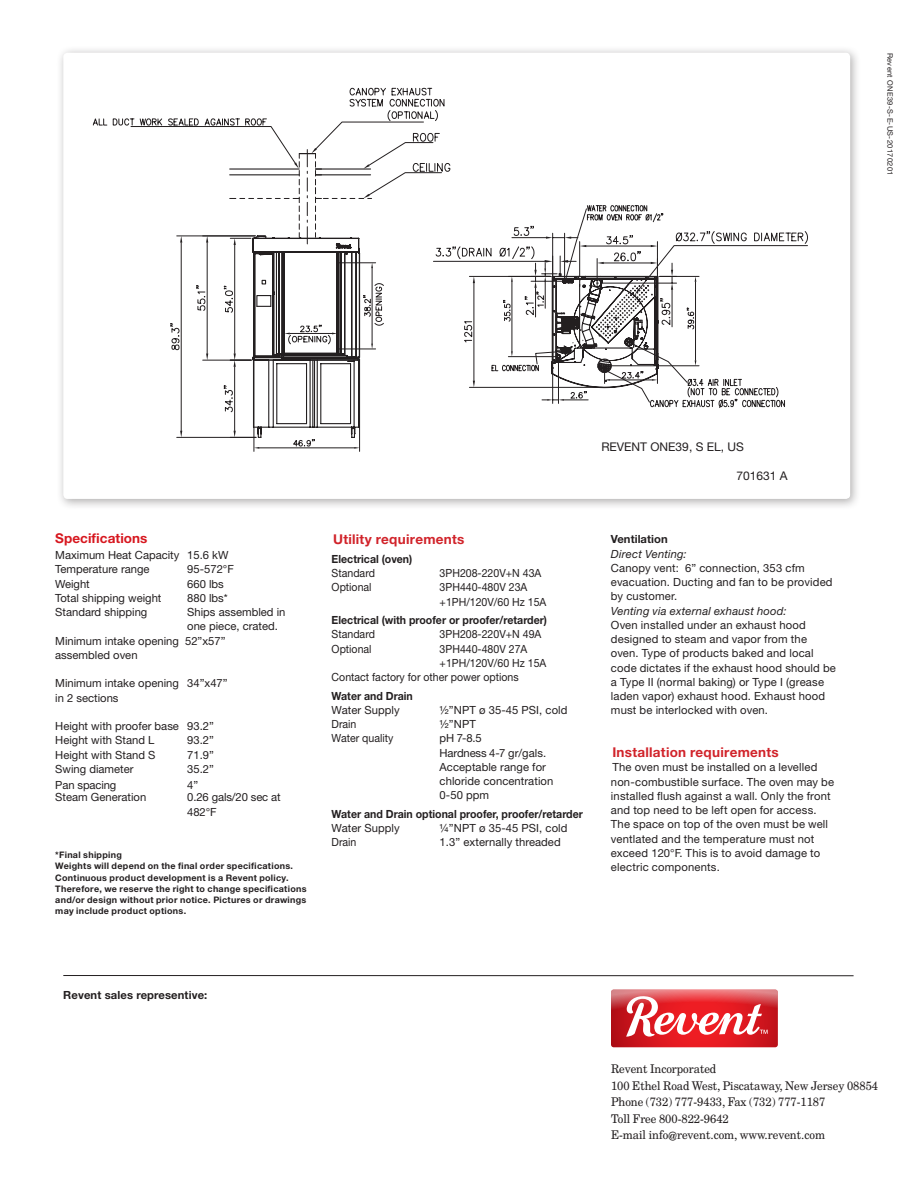
<style>
.page{position:relative;width:918px;height:1188px;background:#fff}
.page>*{position:absolute;margin:0;border:0;box-sizing:border-box;transform-origin:0 0}
.t1{font:700 13.5px "Helvetica Neue LT Std";letter-spacing:.02em;color:#d1232a}
.t2{font:700 13.5px "Helvetica Neue LT Std";letter-spacing:.005em;color:#d7171f}
.t3{font:12px "New Century Schoolbook JVD";color:#231f20}
.t4{font:12px "Helvetica Neue LT Std";color:#231f20}
.t5{font:11.25px/14.2px "Helvetica Neue LT Std";letter-spacing:.005em;color:#231f20}
.t6{font:11.25px/14.2px "Helvetica Neue LT Std";letter-spacing:.005em;color:#231f20;scale:.94 1}
.t7{font:700 11.25px "Helvetica Neue LT Std";color:#231f20;scale:.94 1}
.t8{font:italic 11.25px "Helvetica Neue LT Std";letter-spacing:.02em;color:#231f20}
.t9{font:700 11.25px "Helvetica Neue LT Std";color:#231f20}
.t10{font:700 9px/11.2px "Helvetica Neue LT Std";letter-spacing:.03em;color:#231f20}
.t11{font:7.5px "Helvetica Neue LT Std";letter-spacing:.04em;color:#231f20}
.s1{font-weight:700;font-size:10.5px;color:#fff}
</style>
<div class="page">
<hr style="left:63px;top:975px;width:791px;height:1px;background:#231f20">
<svg style="left:611px;top:990px;width:167px;height:57px;background:#e25257"></svg>
<div style="left:56px;top:45px;width:805px;height:465px;background:#231f20;opacity:.35"></div>
<div style="left:63px;top:53px;width:787px;height:446px;background:#fff;border-radius:4px"></div>
<svg style="left:93px;top:87px;width:715px;height:365px"></svg>
<p class="t11" style="left:895px;top:53px;width:124px;rotate:90deg">Revent ONE39-S-E-US-20170201</p>
<p class="t2" style="left:55px;top:530px;width:94px">Specifications</p>
<p class="t5" style="left:55px;top:548px;width:175px">Maximum Heat Capacity 15.6 kW</p>
<p class="t5" style="left:55px;top:562px;width:96px">Temperature range</p>
<p class="t5" style="left:187px;top:562px;width:48px">95-572°F</p>
<p class="t5" style="left:55px;top:576px;width:36px">Weight</p>
<p class="t5" style="left:187px;top:576px;width:38px">660 lbs</p>
<p class="t5" style="left:55px;top:591px;width:108px">Total shipping weight</p>
<p class="t5" style="left:187px;top:591px;width:42px">880 lbs*</p>
<p class="t5" style="left:55px;top:605px;width:94px">Standard shipping</p>
<p class="t5" style="left:187px;top:605px;width:100px">Ships assembled in one piece, crated.</p>
<p class="t5" style="left:55px;top:633px;width:172px">Minimum intake opening 52”x57”</p>
<p class="t5" style="left:55px;top:648px;width:84px">assembled oven</p>
<p class="t5" style="left:55px;top:676px;width:174px">Minimum intake opening 34”x47” in 2 sections</p>
<p class="t5" style="left:55px;top:719px;width:160px">Height with proofer base 93.2”</p>
<p class="t5" style="left:55px;top:733px;width:101px">Height with Stand L</p>
<p class="t5" style="left:187px;top:733px;width:28px">93.2”</p>
<p class="t5" style="left:55px;top:747px;width:102px">Height with Stand S</p>
<p class="t5" style="left:187px;top:747px;width:28px">71.9”</p>
<p class="t5" style="left:55px;top:762px;width:80px">Swing diameter</p>
<p class="t5" style="left:187px;top:762px;width:28px">35.2”</p>
<p class="t5" style="left:55px;top:777px;width:63px">Pan spacing</p>
<p class="t5" style="left:187px;top:777px;width:12px">4”</p>
<p class="t5" style="left:55px;top:790px;width:93px">Steam Generation</p>
<p class="t5" style="left:187px;top:790px;width:95px">0.26 gals/20 sec at</p>
<p class="t5" style="left:187px;top:804px;width:31px">482°F</p>
<p class="t10" style="left:55px;top:849px;width:68px">*Final shipping</p>
<p class="t10" style="left:55px;top:860px;width:239px">Weights will depend on the final order specifications.</p>
<p class="t10" style="left:55px;top:872px;width:253px">Continuous product development is a Revent policy.<br>Therefore, we reserve the right to change specifications and/or design without prior notice. Pictures or drawings may include product options.</p>
<p class="t4" style="left:601px;top:439px;width:144px">REVENT ONE39, S EL, US</p>
<p class="t4" style="left:736px;top:468px;width:53px">701631 A</p>
<p class="t1" style="left:333px;top:531px;width:133px">Utility requirements</p>
<p class="t7" style="left:332px;top:552px;width:87px">Electrical (oven)</p>
<p class="t6" style="left:332px;top:566px;width:48px">Standard</p>
<p class="t6" style="left:440px;top:566px;width:110px">3PH208-220V+N 43A</p>
<p class="t6" style="left:332px;top:580px;width:44px">Optional</p>
<p class="t6" style="left:440px;top:580px;width:132px">3PH440-480V 23A +1PH/120V/60 Hz 15A<span class="s1">08-</span></p>
<p class="t7" style="left:332px;top:613px;width:231px">Electrical (with proofer or proofer/retarder)</p>
<p class="t6" style="left:332px;top:627px;width:48px">Standard</p>
<p class="t6" style="left:440px;top:627px;width:110px">3PH208-220V+N 49A</p>
<p class="t6" style="left:332px;top:641px;width:44px">Optional</p>
<p class="t6" style="left:440px;top:641px;width:121px">3PH440-480V 27A +1PH/120V/60 Hz 15A<span class="s1">0</span></p>
<p class="t6" style="left:332px;top:670px;width:200px">Contact factory for other power options</p>
<p class="t7" style="left:332px;top:689px;width:88px">Water and Drain</p>
<p class="t5" style="left:332px;top:703px;width:70px">Water Supply</p>
<p class="t5" style="left:440px;top:703px;width:129px">½”NPT ø 35-45 PSI, cold</p>
<p class="t6" style="left:332px;top:717px;width:28px">Drain</p>
<p class="t5" style="left:440px;top:717px;width:38px">½”NPT</p>
<p class="t6" style="left:332px;top:731px;width:67px">Water quality</p>
<p class="t5" style="left:440px;top:731px;width:44px">pH 7-8.5</p>
<p class="t5" style="left:440px;top:745px;width:115px">Hardness 4-7 gr/gals.<br>Acceptable range for chloride concentration<br>0-50 ppm</p>
<p class="t7" style="left:332px;top:807px;width:269px">Water and Drain optional proofer, proofer/retarder</p>
<p class="t5" style="left:332px;top:821px;width:70px">Water Supply</p>
<p class="t5" style="left:440px;top:821px;width:129px">1/4”NPT ø 35-45 PSI, cold</p>
<p class="t6" style="left:332px;top:835px;width:28px">Drain</p>
<p class="t5" style="left:440px;top:835px;width:123px">1.3” externally threaded</p>
<p class="t9" style="left:611px;top:532px;width:58px">Ventilation</p>
<p class="t8" style="left:611px;top:547px;width:77px">Direct Venting:</p>
<p class="t5" style="left:611px;top:561px;width:223px">Canopy vent: 6” connection, 353 cfm evacuation. Ducting and fan to be provided by customer.</p>
<p class="t8" style="left:611px;top:604px;width:177px">Venting via external exhaust hood:</p>
<p class="t5" style="left:611px;top:618px;width:227px">Oven installed under an exhaust hood designed to steam and vapor from the oven. Type of products baked and local code dictates if the exhaust hood should be a Type II (normal baking) or Type I (grease laden vapor) exhaust hood. Exhaust hood must be interlocked with oven.</p>
<p class="t1" style="left:612px;top:744px;width:168px">Installation requirements</p>
<p class="t5" style="left:611px;top:760px;width:225px">The oven must be installed on a levelled non-combustible surface. The oven may be installed flush against a wall. Only the front and top need to be left open for access.<br>The space on top of the oven must be well ventlated and the temperature must not exceed 120°F. This is to avoid damage to electric components.</p>
<p class="t9" style="left:63px;top:988px;width:146px">Revent sales representive:</p>
<p class="t3" style="left:611px;top:1062px;width:107px">Revent Incorporated</p>
<p class="t3" style="left:611px;top:1078px;width:269px">100 Ethel Road West, Piscataway, New Jersey 08854</p>
<p class="t3" style="left:611px;top:1095px;width:216px">Phone (732) 777-9433, Fax (732) 777-1187</p>
<p class="t3" style="left:611px;top:1111px;width:119px">Toll Free 800-822-9642</p>
<p class="t3" style="left:611px;top:1128px;width:216px">E-mail info@revent.com, www.revent.com</p>
</div>
